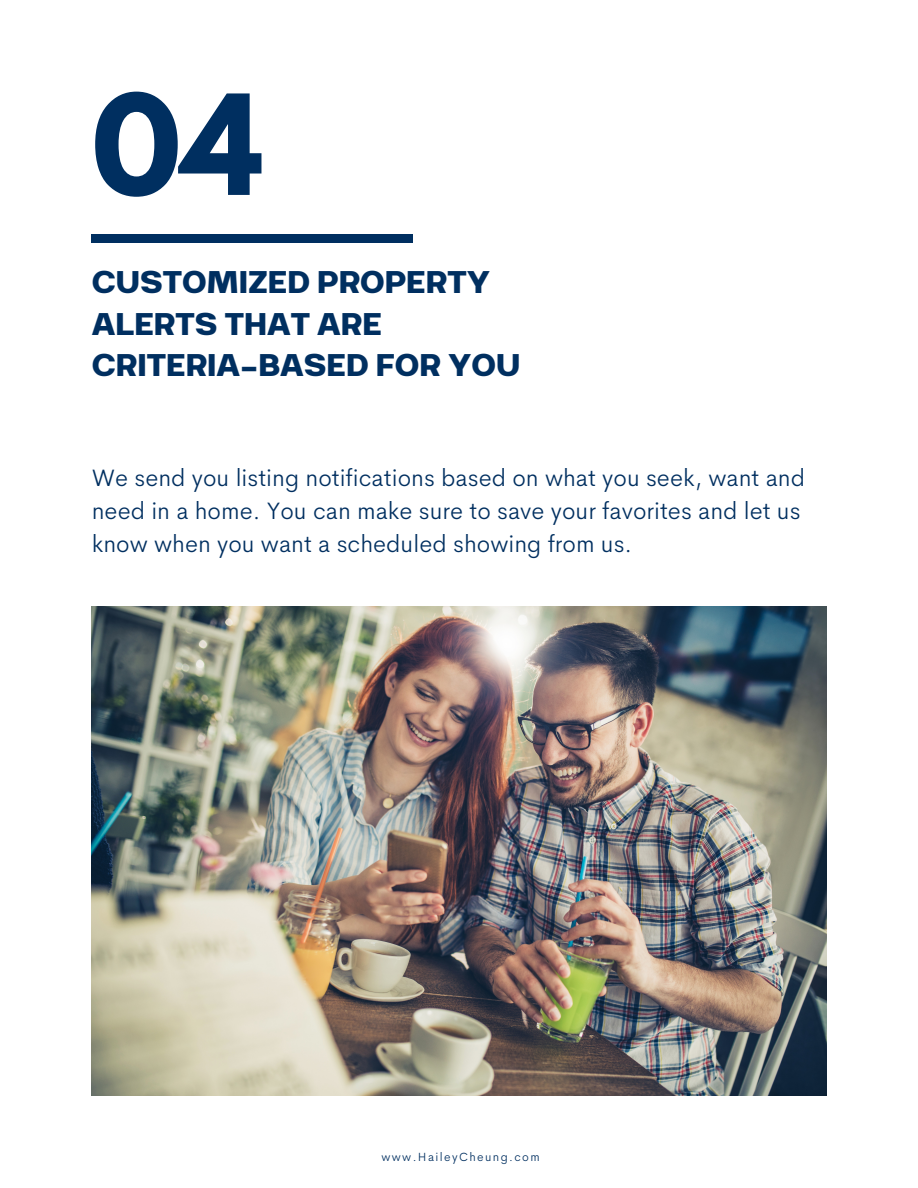
<style>
.page{position:relative;width:918px;height:1188px;background:#fff}
.page>*{position:absolute;margin:0;border:0;box-sizing:border-box;transform-origin:0 0}
.t1{font:700 123px "League Spartan";color:#002f60}
.t2{font:700 37.5px/41.7px "Breul Grotesk A";color:#002f60}
.t3{font:300 24px/32.7px "Cerebri Sans";color:#002f60}
.t4{font:300 12px "Cerebri Sans";letter-spacing:.115em;color:#002f60}
</style>
<div class="page">
<div style="left:92px;top:235px;width:320px;height:8px;background:#002f60"></div>
<img style="left:92px;top:607px;width:734px;height:489px">
<p class="t1" style="left:92px;top:84px;width:173px">04</p>
<p class="t2" style="left:92px;top:257px;width:430px">CUSTOMIZED PROPERTY<br>ALERTS THAT ARE<br>CRITERIA-BASED FOR YOU</p>
<p class="t3" style="left:92px;top:462px;width:715px">We send you listing notifications based on what you seek, want and need in a home. You can make sure to save your favorites and let us know when you want a scheduled showing from us.</p>
<p class="t4" style="left:381px;top:1149px;width:160px">www.HaileyCheung.com</p>
</div>
